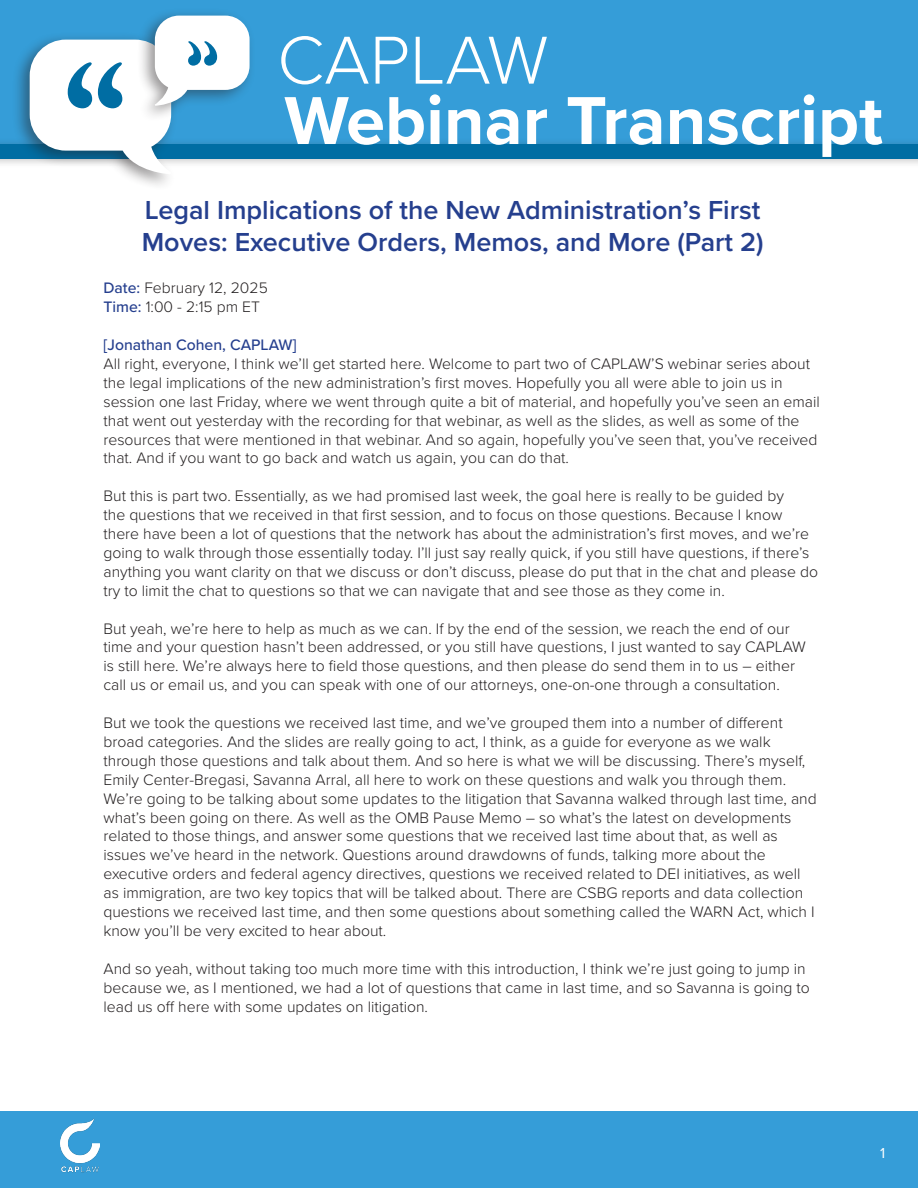
<style>
.page{position:relative;width:918px;height:1188px;background:#fff}
.page>*{position:absolute;margin:0;border:0;box-sizing:border-box;transform-origin:0 0}
.t1{font:700 159.75px "Adobe Caslon Pro";color:#006da3}
.t2{font:700 70.35px "Proxima Nova";color:#fff}
.t3{font:300 70.35px "Proxima Nova";color:#fff}
.t4{font:600 27px/31.5px "Proxima Nova";color:#253f8e}
.t5{font:300 15.75px/18.9px "Proxima Nova";color:#231f20}
.t6{font:500 15.75px "Proxima Nova";color:#253f8e}
.t7{font:15px "Proxima Nova";color:#fff}
.s1{font-weight:500;color:#253f8e}
</style>
<div class="page">
<div style="left:0;top:1112px;width:918px;height:76px;background:#359dd8"></div>
<div style="left:0;top:0;width:918px;height:144px;background:#359dd8"></div>
<div style="left:0;top:137px;width:918px;height:31px;background:#231f20;opacity:.27"></div>
<div style="left:0;top:144px;width:918px;height:15px;background:#006da3"></div>
<div style="left:12px;top:32px;width:165px;height:158px;background:#231f20;opacity:.46"></div>
<div style="left:137px;top:8px;width:119px;height:114px;background:#231f20;opacity:.46"></div>
<img style="left:60px;top:1119px;width:40px;height:54px">
<svg style="left:30px;top:16px;width:220px;height:158px"></svg>
<p class="t1" style="left:64px;top:29px;width:65px">“</p>
<p class="t3" style="left:277px;top:8px;width:273px">CAPLAW</p>
<p class="t2" style="left:284px;top:68px;width:600px">Webinar Transcript</p>
<p class="t4" style="left:142px;top:194px;width:623px">Legal Implications of the New Administration’s First<br>Moves: Executive Orders, Memos, and More (Part 2)</p>
<p class="t5" style="left:104px;top:278px;width:166px"><span class="s1">Date:</span> February 12, 2025</p>
<p class="t5" style="left:104px;top:297px;width:158px"><span class="s1">Time:</span> 1:00 - 2:15 pm ET</p>
<p class="t6" style="left:104px;top:333px;width:195px">[Jonathan Cohen, CAPLAW]</p>
<p class="t5" style="left:104px;top:353px;width:718px">All right, everyone, I think we’ll get started here. Welcome to part two of CAPLAW’S webinar series about the legal implications of the new administration’s first moves. Hopefully you all were able to join us in session one last Friday, where we went through quite a bit of material, and hopefully you’ve seen an email that went out yesterday with the recording for that webinar, as well as the slides, as well as some of the resources that were mentioned in that webinar. And so again, hopefully you’ve seen that, you’ve received that. And if you want to go back and watch us again, you can do that.</p>
<p class="t5" style="left:104px;top:486px;width:716px">But this is part two. Essentially, as we had promised last week, the goal here is really to be guided by<br>the questions that we received in that first session, and to focus on those questions. Because I know there have been a lot of questions that the network has about the administration’s first moves, and we’re going to walk through those essentially today. I’ll just say really quick, if you still have questions, if there’s anything you want clarity on that we discuss or don’t discuss, please do put that in the chat and please do try to limit the chat to questions so that we can navigate that and see those as they come in.</p>
<p class="t5" style="left:104px;top:618px;width:704px">But yeah, we’re here to help as much as we can. If by the end of the session, we reach the end of our time and your question hasn’t been addressed, or you still have questions, I just wanted to say CAPLAW is still here. We’re always here to field those questions, and then please do send them in to us – either call us or email us, and you can speak with one of our attorneys, one-on-one through a consultation.</p>
<p class="t5" style="left:104px;top:713px;width:715px">But we took the questions we received last time, and we’ve grouped them into a number of different broad categories. And the slides are really going to act, I think, as a guide for everyone as we walk through those questions and talk about them. And so here is what we will be discussing. There’s myself, Emily Center-Bregasi, Savanna Arral, all here to work on these questions and walk you through them.<br>We’re going to be talking about some updates to the litigation that Savanna walked through last time, and what’s been going on there. As well as the OMB Pause Memo – so what’s the latest on developments related to those things, and answer some questions that we received last time about that, as well as issues we’ve heard in the network. Questions around drawdowns of funds, talking more about the executive orders and federal agency directives, questions we received related to DEI initiatives, as well as immigration, are two key topics that will be talked about. There are CSBG reports and data collection questions we received last time, and then some questions about something called the WARN Act, which I know you’ll be very excited to hear about.</p>
<p class="t5" style="left:104px;top:958px;width:708px">And so yeah, without taking too much more time with this introduction, I think we’re just going to jump in because we, as I mentioned, we had a lot of questions that came in last time, and so Savanna is going to lead us off here with some updates on litigation.</p>
<p class="t7" style="left:880px;top:1142px;width:7px">1</p>
</div>
